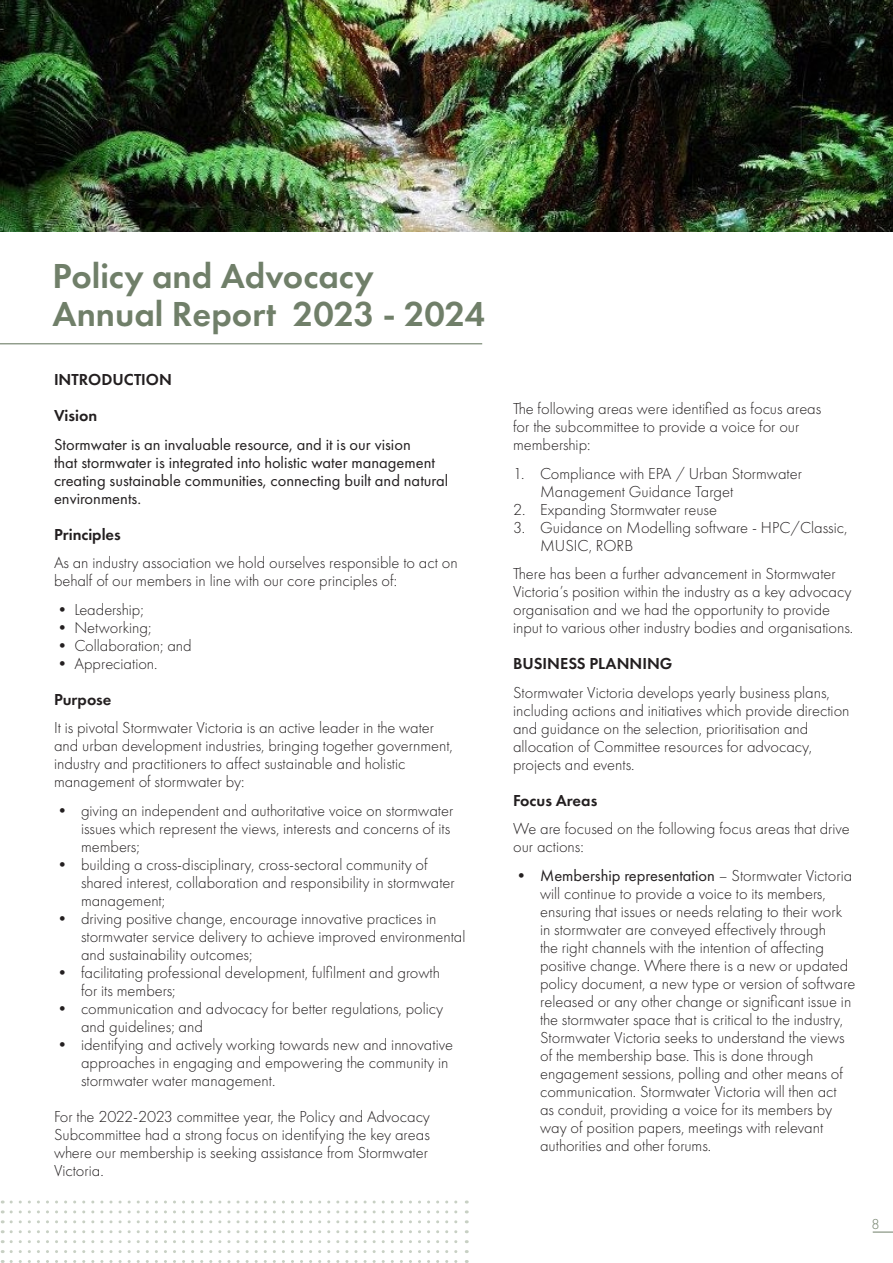
<style>
.page{position:relative;width:893px;height:1263px;background:#fff}
.page>*{position:absolute;margin:0;border:0;box-sizing:border-box;transform-origin:0 0}
.t1{font:600 36px "Futura PT";color:#707f69}
.t2{font:300 16.5px/18px "Futura PT";color:#231f20}
.t3{font:16.5px/18px "Futura PT";color:#231f20}
.t4{font:600 16.5px/36px "Futura PT";color:#231f20}
.t5{font:300 15px "Futura PT";color:#707f69}
.s1{font-weight:400}
</style>
<div class="page">
<svg style="left:873px;top:1232px;width:20px;height:1px"></svg>
<svg style="left:11px;top:1240px;width:456px;height:3px"></svg>
<svg style="left:11px;top:1260px;width:456px;height:3px"></svg>
<svg style="left:11px;top:1250px;width:456px;height:3px"></svg>
<svg style="left:11px;top:1230px;width:456px;height:3px"></svg>
<svg style="left:11px;top:1220px;width:456px;height:3px"></svg>
<svg style="left:11px;top:1210px;width:456px;height:3px"></svg>
<svg style="left:11px;top:1200px;width:456px;height:3px"></svg>
<img style="left:0;top:0;width:893px;height:232px">
<hr style="left:0;top:343px;width:482px;height:1px;background:#707f69">
<p class="t1" style="left:52px;top:254px;width:323px">Policy and Advocacy</p>
<p class="t1" style="left:52px;top:291px;width:434px">Annual Report 2023 - 2024</p>
<p class="t4" style="left:54px;top:362px;width:119px">INTRODUCTION<br>Vision</p>
<p class="t3" style="left:54px;top:435px;width:396px">Stormwater is an invaluable resource, and it is our vision<br>that stormwater is integrated into holistic water management creating sustainable communities, connecting built and natural environments.</p>
<p class="t4" style="left:54px;top:516px;width:68px">Principles</p>
<p class="t2" style="left:54px;top:554px;width:405px">As an industry association we hold ourselves responsible to act on behalf of our members in line with our core principles of:</p>
<p class="t2" style="left:54px;top:600px;width:91px">• Leadership;</p>
<p class="t2" style="left:54px;top:618px;width:99px">• Networking;</p>
<p class="t2" style="left:54px;top:636px;width:139px">• Collaboration; and</p>
<p class="t2" style="left:54px;top:654px;width:105px">• Appreciation.</p>
<p class="t4" style="left:54px;top:681px;width:59px">Purpose</p>
<p class="t2" style="left:54px;top:719px;width:400px">It is pivotal Stormwater Victoria is an active leader in the water and urban development industries, bringing together government, industry and practitioners to affect sustainable and holistic management of stormwater by:</p>
<p class="t2" style="left:81px;top:801px;width:374px;text-indent:-27px">• giving an independent and authoritative voice on stormwater issues which represent the views, interests and concerns of its members;</p>
<p class="t2" style="left:81px;top:855px;width:375px;text-indent:-27px">• building a cross-disciplinary, cross-sectoral community of shared interest, collaboration and responsibility in stormwater management;</p>
<p class="t2" style="left:81px;top:909px;width:386px;text-indent:-27px">• driving positive change, encourage innovative practices in stormwater service delivery to achieve improved environmental and sustainability outcomes;</p>
<p class="t2" style="left:81px;top:963px;width:361px;text-indent:-27px">• facilitating professional development, fulfilment and growth for its members;</p>
<p class="t2" style="left:81px;top:999px;width:364px;text-indent:-27px">• communication and advocacy for better regulations, policy and guidelines; and</p>
<p class="t2" style="left:81px;top:1035px;width:374px;text-indent:-27px">• identifying and actively working towards new and innovative approaches in engaging and empowering the community in stormwater water management.</p>
<p class="t2" style="left:54px;top:1107px;width:378px">For the 2022-2023 committee year, the Policy and Advocacy Subcommittee had a strong focus on identifying the key areas where our membership is seeking assistance from Stormwater Victoria.</p>
<p class="t2" style="left:513px;top:400px;width:310px">The following areas were identified as focus areas for the subcommittee to provide a voice for our membership:</p>
<p class="t2" style="left:540px;top:464px;width:263px;text-indent:-27px">1. Compliance with EPA / Urban Stormwater<br>Management Guidance Target</p>
<p class="t2" style="left:513px;top:500px;width:206px">2. Expanding Stormwater reuse</p>
<p class="t2" style="left:540px;top:518px;width:309px;text-indent:-27px">3. Guidance on Modelling software - HPC/Classic,<br>MUSIC, RORB</p>
<p class="t2" style="left:513px;top:565px;width:342px">There has been a further advancement in Stormwater Victoria’s position within the industry as a key advocacy organisation and we had the opportunity to provide input to various other industry bodies and organisations.</p>
<p class="t4" style="left:513px;top:645px;width:161px">BUSINESS PLANNING</p>
<p class="t2" style="left:513px;top:683px;width:338px">Stormwater Victoria develops yearly business plans, including actions and initiatives which provide direction and guidance on the selection, prioritisation and allocation of Committee resources for advocacy, projects and events.</p>
<p class="t4" style="left:513px;top:782px;width:86px">Focus Areas</p>
<p class="t2" style="left:513px;top:820px;width:338px">We are focused on the following focus areas that drive our actions:</p>
<p class="t2" style="left:540px;top:866px;width:317px;text-indent:-27px"><span class="s1">• Membership representation</span> – Stormwater Victoria will continue to provide a voice to its members, ensuring that issues or needs relating to their work in stormwater are conveyed effectively through<br>the right channels with the intention of affecting positive change. Where there is a new or updated policy document, a new type or version of software released or any other change or significant issue in the stormwater space that is critical to the industry, Stormwater Victoria seeks to understand the views of the membership base. This is done through engagement sessions, polling and other means of communication. Stormwater Victoria will then act<br>as conduit, providing a voice for its members by way of position papers, meetings with relevant authorities and other forums.</p>
<p class="t5" style="left:871px;top:1215px;width:10px">8</p>
</div>
